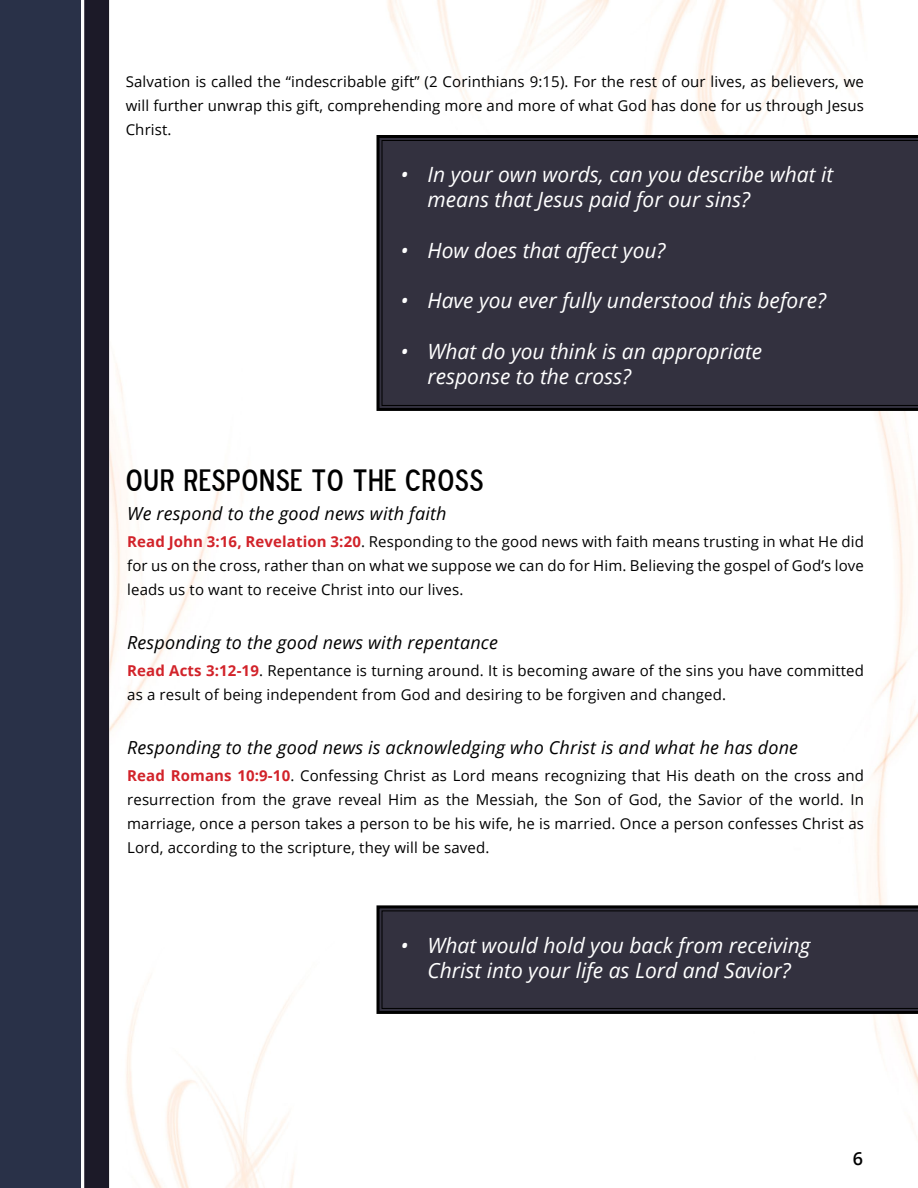
<style>
.page{position:relative;width:918px;height:1188px;background:#fff}
.page>*{position:absolute;margin:0;border:0;box-sizing:border-box;transform-origin:0 0}
.t1{font:30.75px "Blue Highway D Type";letter-spacing:.05em;color:#000}
.t2{font:italic 21px/25.2px "Open Sans";color:#fff}
.t3{font:italic 18px "Open Sans";letter-spacing:.01em;color:#000}
.t4{font:600 18px "Open Sans";color:#000}
.t5{font:15px/24px "Open Sans";letter-spacing:.01em;color:#000;text-align:justify}
.s1{font-weight:700;color:#d2232a}
</style>
<div class="page">
<img style="left:0;top:0;width:918px;height:1188px">
<svg style="left:375px;top:134px;width:543px;height:278px"></svg>
<div style="left:381px;top:140px;width:537px;height:266px;background:#33313f"></div>
<svg style="left:375px;top:904px;width:543px;height:111px"></svg>
<div style="left:381px;top:910px;width:537px;height:99px;background:#33313f"></div>
<p class="t5" style="left:126px;top:69px;width:740px">Salvation is called the “indescribable gift” (2 Corinthians 9:15). For the rest of our lives, as believers, we will further unwrap this gift, comprehending more and more of what God has done for us through Jesus Christ.</p>
<h2 class="t2" style="left:428px;top:161px;width:407px;text-indent:-27px">• In your own words, can you describe what it means that Jesus paid for our sins?</h2>
<h2 class="t2" style="left:400px;top:237px;width:267px">• How does that affect you?</h2>
<h2 class="t2" style="left:400px;top:287px;width:427px">• Have you ever fully understood this before?</h2>
<h2 class="t2" style="left:428px;top:338px;width:336px;text-indent:-27px">• What do you think is an appropriate response to the cross?</h2>
<h1 class="t1" style="left:126px;top:461px;width:359px">OUR RESPONSE TO THE CROSS</h1>
<p class="t3" style="left:127px;top:501px;width:321px">We respond to the good news with faith</p>
<p class="t5" style="left:127px;top:529px;width:738px"><span class="s1">Read John 3:16, Revelation 3:20</span>. Responding to the good news with faith means trusting in what He did for us on the cross, rather than on what we suppose we can do for Him. Believing the gospel of God’s love leads us to want to receive Christ into our lives.</p>
<p class="t3" style="left:127px;top:630px;width:372px">Responding to the good news with repentance</p>
<p class="t5" style="left:127px;top:658px;width:738px"><span class="s1">Read Acts 3:12-19</span>. Repentance is turning around. It is becoming aware of the sins you have committed as a result of being independent from God and desiring to be forgiven and changed.</p>
<p class="t3" style="left:127px;top:735px;width:672px">Responding to the good news is acknowledging who Christ is and what he has done</p>
<p class="t5" style="left:127px;top:763px;width:738px"><span class="s1">Read Romans 10:9-10</span>. Confessing Christ as Lord means recognizing that His death on the cross and resurrection from the grave reveal Him as the Messiah, the Son of God, the Savior of the world. In marriage, once a person takes a person to be his wife, he is married. Once a person confesses Christ as Lord, according to the scripture, they will be saved.</p>
<h2 class="t2" style="left:400px;top:932px;width:411px;text-align:center">• What would hold you back from receiving<br>Christ into your life as Lord and Savior?</h2>
<p class="t4" style="left:853px;top:1146px;width:12px">6</p>
</div>
